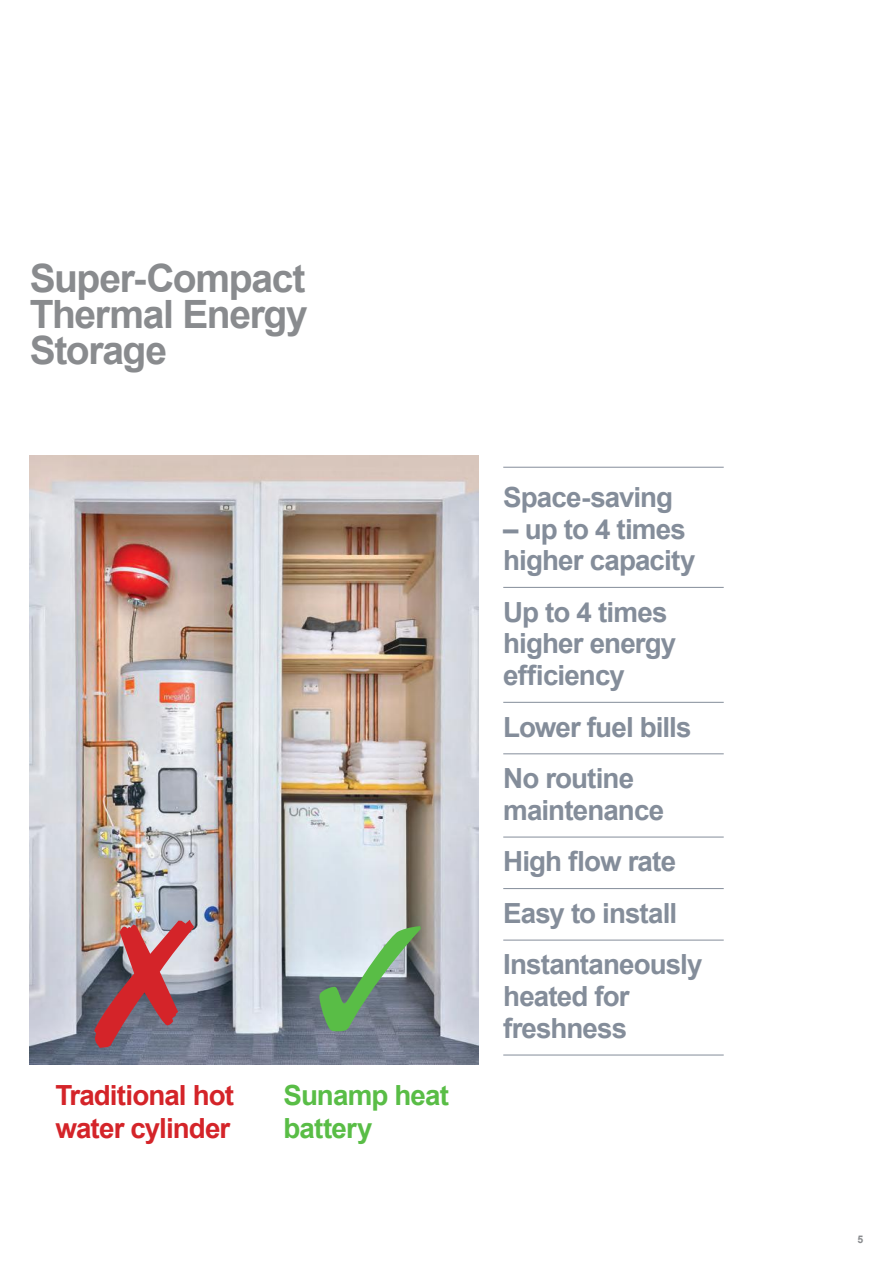
<style>
.page{position:relative;width:893px;height:1263px;background:#fff}
.page>*{position:absolute;margin:0;border:0;box-sizing:border-box;transform-origin:0 0}
.t1{font:700 39px/36px "Arial";letter-spacing:-.035em;color:#898b8e;text-align:justify}
.t2{font:700 27.75px/31.7px "Arial";letter-spacing:-.03em;color:#848d9a}
.t3{font:700 27.75px/33.8px "Arial";letter-spacing:-.035em;color:#d42429}
.t4{font:700 27.75px/33.8px "Arial";letter-spacing:-.03em;color:#59bd46}
.t5{font:700 10.5px "Arial";color:#898b8e}
</style>
<div class="page">
<img style="left:30px;top:455px;width:448px;height:609px">
<hr style="left:503px;top:467px;width:221px;height:1px;background:#848d9a">
<hr style="left:503px;top:587px;width:221px;height:1px;background:#848d9a">
<hr style="left:503px;top:702px;width:221px;height:1px;background:#848d9a">
<hr style="left:503px;top:753px;width:221px;height:1px;background:#848d9a">
<hr style="left:503px;top:837px;width:221px;height:1px;background:#848d9a">
<hr style="left:503px;top:888px;width:221px;height:1px;background:#848d9a">
<hr style="left:503px;top:940px;width:221px;height:1px;background:#848d9a">
<hr style="left:503px;top:1055px;width:221px;height:1px;background:#848d9a">
<svg style="left:94px;top:920px;width:100px;height:128px;background:#8d929d"></svg>
<svg style="left:319px;top:926px;width:102px;height:105px;background:#969da9"></svg>
<h1 class="t1" style="left:30px;top:262px;width:280px">Super-Compact Thermal Energy Storage</h1>
<p class="t3" style="left:56px;top:1079px;width:180px">Traditional hot water cylinder</p>
<p class="t4" style="left:284px;top:1079px;width:167px">Sunamp heat battery</p>
<p class="t2" style="left:503px;top:482px;width:171px">Space-saving</p>
<p class="t2" style="left:503px;top:514px;width:194px">– up to 4 times higher capacity</p>
<p class="t2" style="left:503px;top:597px;width:175px">Up to 4 times higher energy efficiency</p>
<p class="t2" style="left:503px;top:702px;width:190px;line-height:51.4px">Lower fuel bills<br>No routine</p>
<p class="t2" style="left:503px;top:785px;width:201px;line-height:51.4px">maintenance<br>High flow rate<br>Easy to install<br>Instantaneously</p>
<p class="t2" style="left:503px;top:981px;width:128px">heated for freshness</p>
<p class="t5" style="left:857px;top:1233px;width:7px">5</p>
</div>
